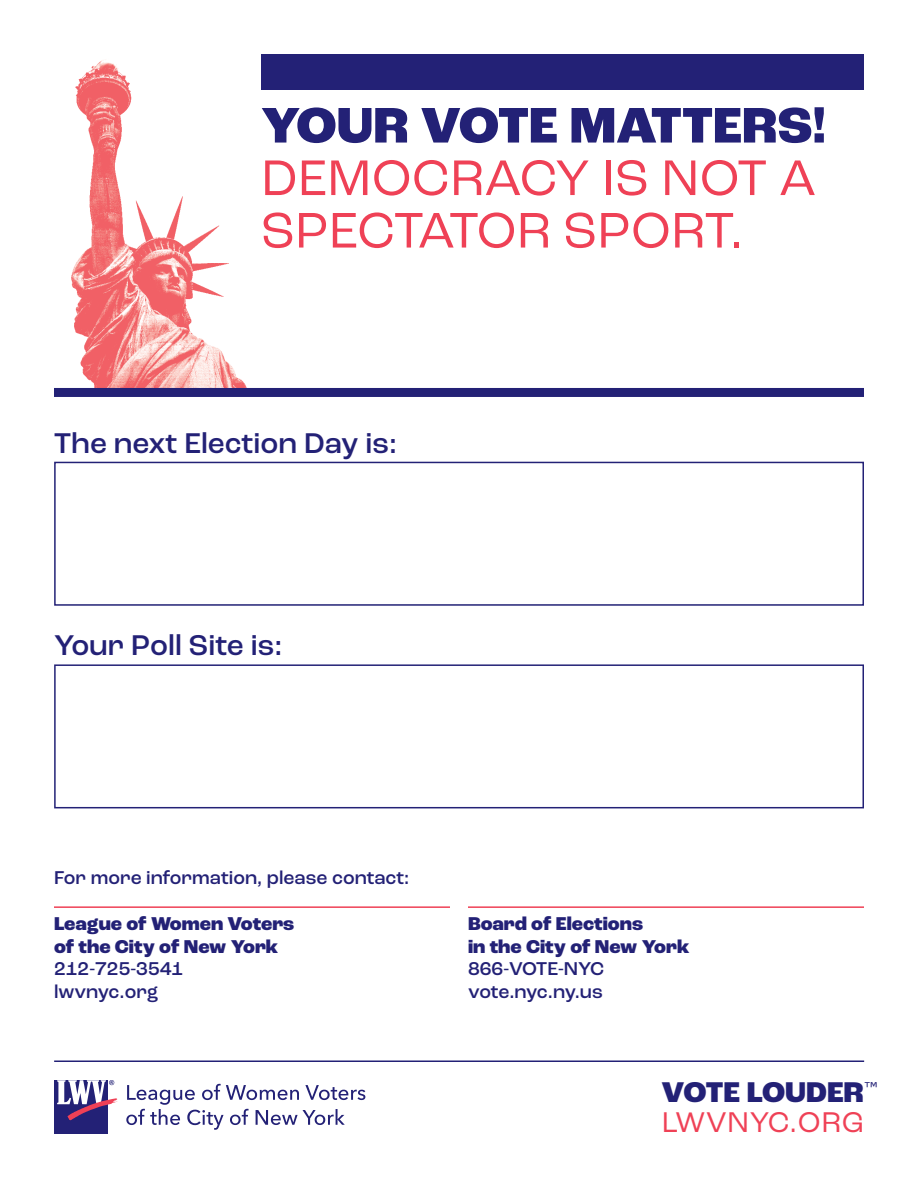
<style>
.page{position:relative;width:918px;height:1188px;background:#fff}
.page>*{position:absolute;margin:0;border:0;box-sizing:border-box;transform-origin:0 0}
.t1{font:52.5px/52.5px "Roc Grotesk";color:#ef4156}
.t2{font:800 52.5px "Roc Grotesk";color:#232176}
.t3{font:500 30px "Roc Grotesk";color:#232176}
.t4{font:800 30px/30px "Roc Grotesk";color:#232176}
.t5{font:800 19.5px/22.5px "Roc Grotesk";color:#232176}
.t6{font:500 19.5px "Roc Grotesk";color:#232176}
.t7{font:700 expanded 15px "Roc Grotesk";color:#232176}
.s1{font-weight:500}
.s2{font-weight:400;color:#ef4156}
</style>
<div class="page">
<img style="left:71px;top:60px;width:176px;height:328px">
<hr style="left:54px;top:906px;width:396px;height:2px;background:#ef4156">
<hr style="left:468px;top:906px;width:396px;height:2px;background:#ef4156">
<hr style="left:54px;top:1060px;width:810px;height:2px;background:#232176">
<div style="left:54px;top:388px;width:810px;height:9px;background:#232176"></div>
<div style="left:54px;top:462px;width:810px;height:144px;border:2px solid #232176"></div>
<div style="left:54px;top:664px;width:810px;height:144px;border:2px solid #232176"></div>
<div style="left:54px;top:1080px;width:54px;height:54px;background:#232176"></div>
<svg style="left:57px;top:1080px;width:61px;height:40px"></svg>
<svg style="left:126px;top:1084px;width:239px;height:46px"></svg>
<div style="left:261px;top:54px;width:603px;height:36px;background:#232176"></div>
<p class="t2" style="left:261px;top:93px;width:566px">YOUR VOTE MATTERS!</p>
<p class="t1" style="left:261px;top:152px;width:557px">DEMOCRACY IS NOT A<br>SPECTATOR SPORT.</p>
<p class="t3" style="left:54px;top:424px;width:344px">The next Election Day is:</p>
<p class="t3" style="left:54px;top:627px;width:230px">Your Poll Site is:</p>
<p class="t6" style="left:54px;top:865px;width:357px">For more information, please contact:</p>
<p class="t5" style="left:54px;top:913px;width:242px">League of Women Voters of the City of New York<br><span class="s1">212-725-3541<br>lwvnyc.org</span></p>
<p class="t5" style="left:468px;top:913px;width:223px">Board of Elections<br>in the City of New York<br><span class="s1">866-VOTE-NYC vote.nyc.ny.us</span></p>
<p class="t4" style="left:662px;top:1078px;width:204px">VOTE LOUDER<br><span class="s2">LWVNYC.ORG</span></p>
<p class="t7" style="left:864px;top:1078px;width:16px">™</p>
</div>
